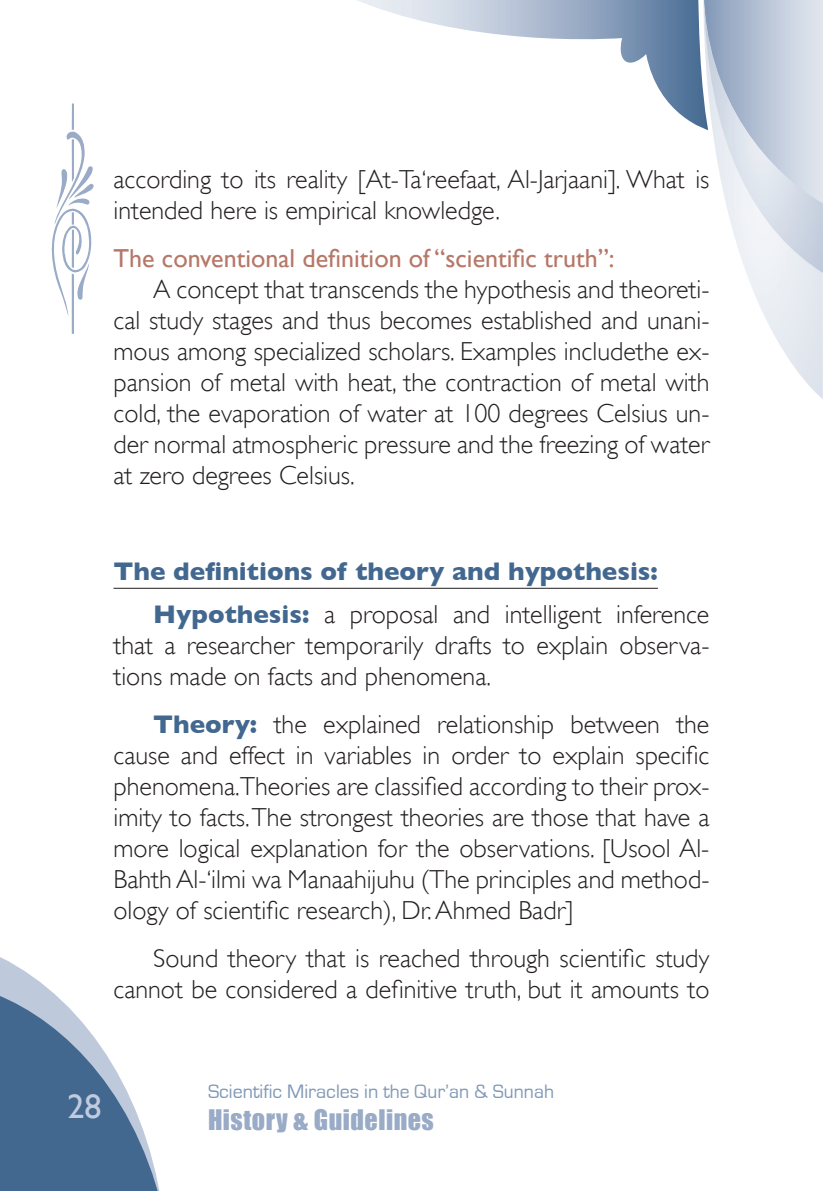
<style>
.page{position:relative;width:823px;height:1191px;background:#fff}
.page>*{position:absolute;margin:0;border:0;box-sizing:border-box;transform-origin:0 0}
.t1{font:34px "Gill Sans";color:#c1cbdd}
.Basic{font:300 26px/31px "Gill Sans";color:#231f20;text-align:justify}
.Basic-2{font:26px "Gill Sans";color:#b67868}
.Side_Bold{font:700 26px "Gill Sans";color:#436890}
.t2{font:26px "Impact";letter-spacing:.02em;color:#99abc6}
.t3{font:20px "Eurostile";color:#7f98b6}
.s1{font-weight:700;color:#436890}
</style>
<div class="page">
<svg style="left:0;top:957px;width:160px;height:234px"></svg>
<svg style="left:747px;top:273px;width:75px;height:125px"></svg>
<svg style="left:357px;top:0;width:346px;height:128px"></svg>
<svg style="left:51px;top:103px;width:43px;height:231px"></svg>
<svg style="left:703px;top:0;width:120px;height:273px"></svg>
<hr style="left:113px;top:588px;width:544px;height:1px;background:#231f20">
<p class="Basic" style="left:113px;top:164px;width:597px">according to its reality [At-Ta‘reefaat, Al-Jarjaani]. What is intended here is empirical knowledge.</p>
<p class="Basic-2" style="left:113px;top:243px;width:502px">The conventional definition of “scientific truth”:</p>
<p class="Basic" style="left:113px;top:274px;width:597px;text-indent:40px">A concept that transcends the hypothesis and theoreti&shy;cal study stages and thus becomes established and unani&shy;mous among specialized scholars. Examples includethe ex&shy;pansion of metal with heat, the contraction of metal with cold, the evaporation of water at 100 degrees Celsius un&shy;der normal atmospheric pressure and the freezing of water at zero degrees Celsius.</p>
<p class="Side_Bold" style="left:113px;top:556px;width:545px">The definitions of theory and hypothesis:</p>
<p class="Basic" style="left:113px;top:598px;width:597px;text-indent:40px"><span class="s1">Hypothesis:</span> a proposal and intelligent inference that a researcher temporarily drafts to explain observa&shy;tions made on facts and phenomena.</p>
<p class="Basic" style="left:113px;top:708px;width:597px;text-indent:40px"><span class="s1">Theory:</span> the explained relationship between the cause and effect in variables in order to explain specific phenomena.Theories are classified according to their prox&shy;imity to facts. The strongest theories are those that have a more logical explanation for the observations. [Usool Al-Bahth Al-‘ilmi wa Manaahijuhu (The principles and method&shy;ology of scientific research), Dr. Ahmed Badr]</p>
<p class="Basic" style="left:113px;top:942px;width:597px;text-align:right">Sound theory that is reached through scientific study cannot be considered a definitive truth, but it amounts to</p>
<h1 class="t1" style="left:67px;top:1086px;width:35px">28</h1>
<p class="t3" style="left:208px;top:1080px;width:347px">Scientific Miracles in the Qur’an &amp; Sunnah</p>
<p class="t2" style="left:208px;top:1103px;width:227px">History &amp; Guidelines</p>
</div>
